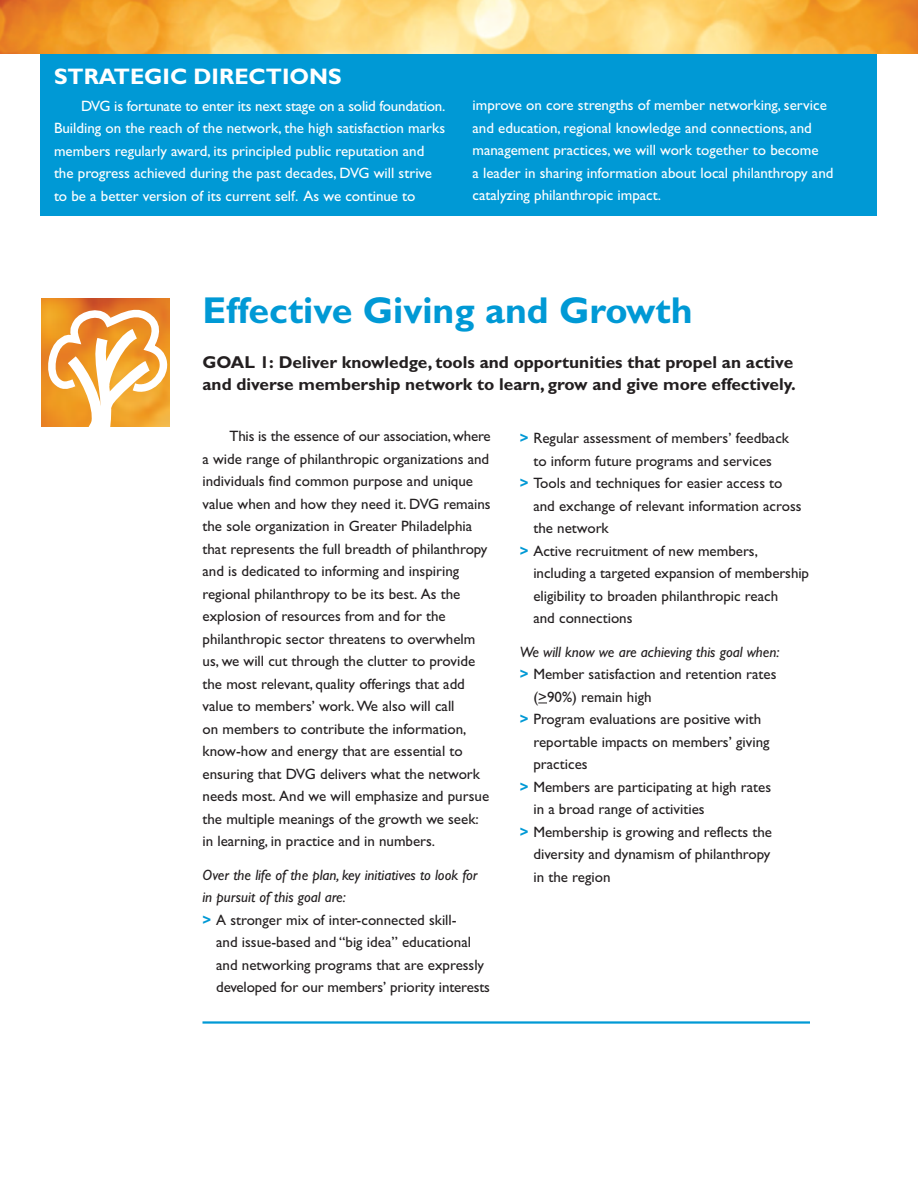
<style>
.page{position:relative;width:918px;height:1188px;background:#fff}
.page>*{position:absolute;margin:0;border:0;box-sizing:border-box;transform-origin:0 0}
.t1{font:700 37.5px "Gill Sans";color:#0099d5}
.t2{font:700 22.5px "Gill Sans";color:#fff}
.t3{font:700 17.25px/22.5px "Gill Sans";color:#231f20}
.t4{font:15px/22.5px "Gill Sans";color:#231f20}
.t5{font:15px/22.5px "Gill Sans";color:#fff}
.t6{font:italic 15px/22.5px "Gill Sans";color:#231f20}
.s1{font-weight:700;font-style:normal;color:#0099d5}
.s2{font-style:normal}
.s3{font-weight:700;color:#0099d5}
</style>
<div class="page">
<img style="left:0;top:0;width:918px;height:54px">
<img style="left:42px;top:298px;width:128px;height:6px">
<hr style="left:202px;top:1021px;width:608px;height:3px;background:#0099d5">
<div style="left:40px;top:54px;width:838px;height:162px;background:#0099d5"></div>
<svg style="left:41px;top:304px;width:129px;height:123px"></svg>
<h2 class="t2" style="left:54px;top:68px;width:289px">STRATEGIC DIRECTIONS</h2>
<p class="t5" style="left:54px;top:94px;width:393px;text-indent:27px">DVG is fortunate to enter its next stage on a solid foundation.<br>Building on the reach of the network, the high satisfaction marks members regularly award, its principled public reputation and the progress achieved during the past decades, DVG will strive to be a better version of its current self. As we continue to</p>
<p class="t5" style="left:472px;top:94px;width:363px">improve on core strengths of member networking, service and education, regional knowledge and connections, and management practices, we will work together to become<br>a leader in sharing information about local philanthropy and catalyzing philanthropic impact.</p>
<h1 class="t1" style="left:202px;top:296px;width:492px">Effective Giving and Growth</h1>
<p class="t3" style="left:202px;top:352px;width:595px">GOAL 1: Deliver knowledge, tools and opportunities that propel an active and diverse membership network to learn, grow and give more effectively.</p>
<p class="t4" style="left:202px;top:425px;width:290px;text-indent:27px">This is the essence of our association, where a wide range of philanthropic organizations and individuals find common purpose and unique value when and how they need it. DVG remains the sole organization in Greater Philadelphia that represents the full breadth of philanthropy and is dedicated to informing and inspiring regional philanthropy to be its best. As the explosion of resources from and for the philanthropic sector threatens to overwhelm us, we will cut through the clutter to provide the most relevant, quality offerings that add value to members’ work. We also will call<br>on members to contribute the information, know-how and energy that are essential to ensuring that DVG delivers what the network needs most. And we will emphasize and pursue the multiple meanings of the growth we seek: in learning, in practice and in numbers.</p>
<p class="t6" style="left:202px;top:865px;width:277px">Over the life of the plan, key initiatives to look for in pursuit of this goal are:<br><span class="s1">&gt;</span> <span class="s2">A stronger mix of inter-connected skill-</span></p>
<p class="t4" style="left:216px;top:931px;width:275px">and issue-based and “big idea” educational and networking programs that are expressly developed for our members’ priority interests</p>
<p class="t4" style="left:520px;top:427px;width:271px"><span class="s3">&gt;</span> Regular assessment of members’ feedback</p>
<p class="t4" style="left:533px;top:449px;width:240px">to inform future programs and services</p>
<p class="t4" style="left:520px;top:472px;width:264px"><span class="s3">&gt;</span> Tools and techniques for easier access to</p>
<p class="t4" style="left:533px;top:494px;width:270px">and exchange of relevant information across</p>
<p class="t4" style="left:533px;top:517px;width:77px">the network</p>
<p class="t4" style="left:520px;top:539px;width:240px"><span class="s3">&gt;</span> Active recruitment of new members,</p>
<p class="t4" style="left:533px;top:562px;width:277px">including a targeted expansion of membership</p>
<p class="t4" style="left:533px;top:584px;width:246px">eligibility to broaden philanthropic reach</p>
<p class="t4" style="left:533px;top:607px;width:101px">and connections</p>
<p class="t6" style="left:520px;top:642px;width:261px">We will know we are achieving this goal when:</p>
<p class="t4" style="left:520px;top:663px;width:258px"><span class="s3">&gt;</span> Member satisfaction and retention rates</p>
<p class="t4" style="left:533px;top:685px;width:120px">(&gt;90%) remain high</p>
<p class="t4" style="left:520px;top:708px;width:243px"><span class="s3">&gt;</span> Program evaluations are positive with</p>
<p class="t4" style="left:533px;top:730px;width:238px">reportable impacts on members’ giving</p>
<p class="t4" style="left:533px;top:753px;width:56px">practices</p>
<p class="t4" style="left:520px;top:775px;width:253px"><span class="s3">&gt;</span> Members are participating at high rates</p>
<p class="t4" style="left:533px;top:798px;width:173px">in a broad range of activities</p>
<p class="t4" style="left:520px;top:820px;width:254px"><span class="s3">&gt;</span> Membership is growing and reflects the</p>
<p class="t4" style="left:533px;top:843px;width:238px">diversity and dynamism of philanthropy</p>
<p class="t4" style="left:533px;top:865px;width:79px">in the region</p>
</div>
